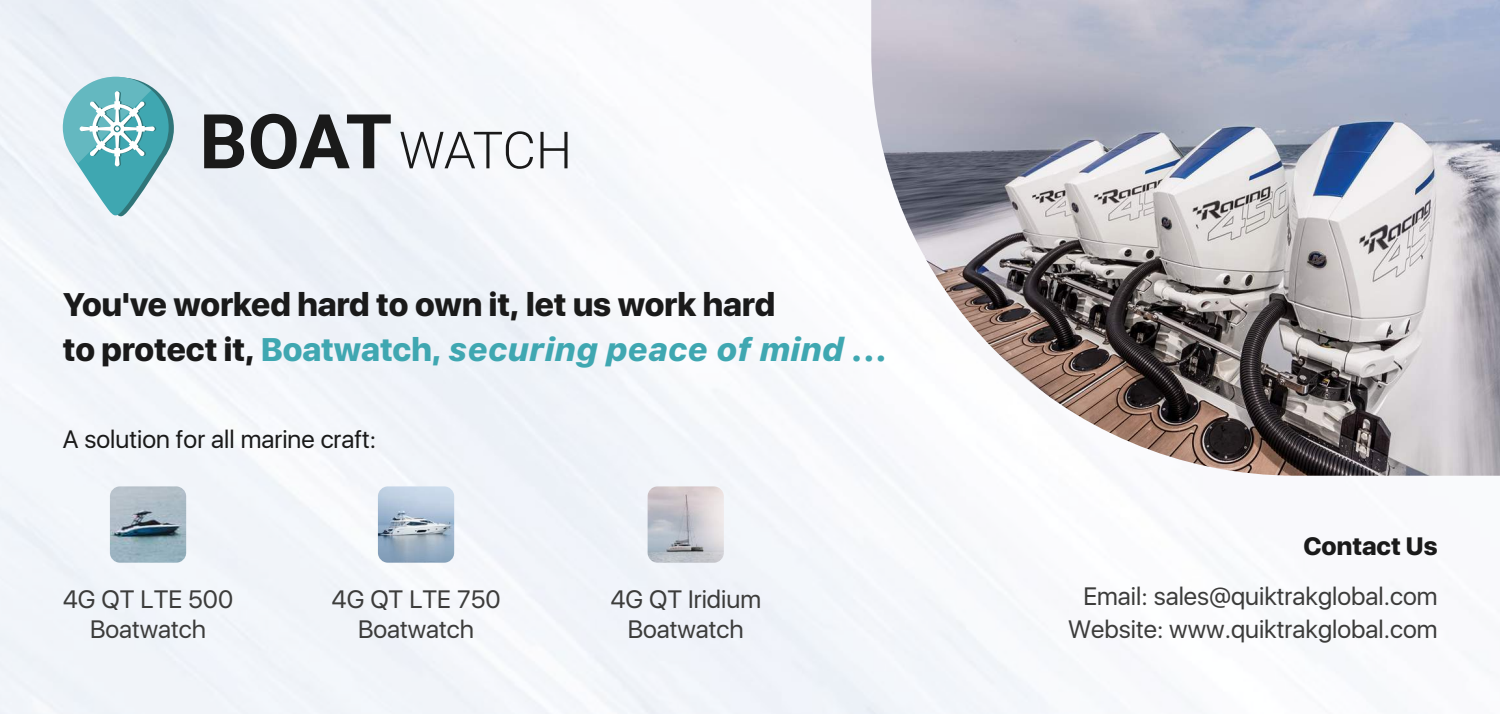
<style>
.page{position:relative;width:1500px;height:714px;background:#fff}
.page>*{position:absolute;margin:0;border:0;box-sizing:border-box;transform-origin:0 0}
.t1{font:italic 800 32.5px "SFUI Text";color:#3fa7b1}
.t2{font:800 32.5px "SFUI Display";color:#1a1a1a}
.t3{font:25px/30px "SFUI Display";color:#3c3c3b;text-align:center}
.t4{font:25px "SFUI Display";color:#1a1a1a}
.t5{font:800 25px "SFUI Display";color:#1a1a1a}
.s1{font-family:"SFUI Display";font-style:normal;color:#1a1a1a}
.s2{font-family:"SFUI Display";font-style:normal}
</style>
<div class="page">
<svg style="left:204px;top:114px;width:40px;height:54px;background:#585a5b"></svg>
<svg style="left:251px;top:114px;width:140px;height:55px"></svg>
<svg style="left:400px;top:131px;width:133px;height:38px"></svg>
<svg style="left:540px;top:132px;width:28px;height:36px"></svg>
<svg style="left:63px;top:77px;width:111px;height:141px"></svg>
<img style="left:110px;top:486px;width:76px;height:76px">
<img style="left:378px;top:486px;width:76px;height:76px">
<img style="left:648px;top:486px;width:76px;height:76px">
<img style="left:871px;top:0;width:629px;height:476px">
<h1 class="t2" style="left:63px;top:281px;width:714px">You've worked hard to own it, let us work hard</h1>
<h1 class="t1" style="left:63px;top:325px;width:827px"><span class="s1">to protect it,</span> <span class="s2">Boatwatch,</span> securing peace of mind ...</h1>
<p class="t4" style="left:63px;top:421px;width:315px">A solution for all marine craft:</p>
<p class="t3" style="left:63px;top:585px;width:172px">4G QT LTE 500<br>Boatwatch</p>
<p class="t3" style="left:332px;top:585px;width:170px">4G QT LTE 750<br>Boatwatch</p>
<p class="t3" style="left:610px;top:585px;width:152px">4G QT Iridium<br>Boatwatch</p>
<p class="t5" style="left:1303px;top:528px;width:136px">Contact Us</p>
<p class="t3" style="left:1068px;top:581px;width:371px;line-height:32.5px;text-align:right">Email: sales@quiktrakglobal.com<br>Website: www.quiktrakglobal.com</p>
</div>
